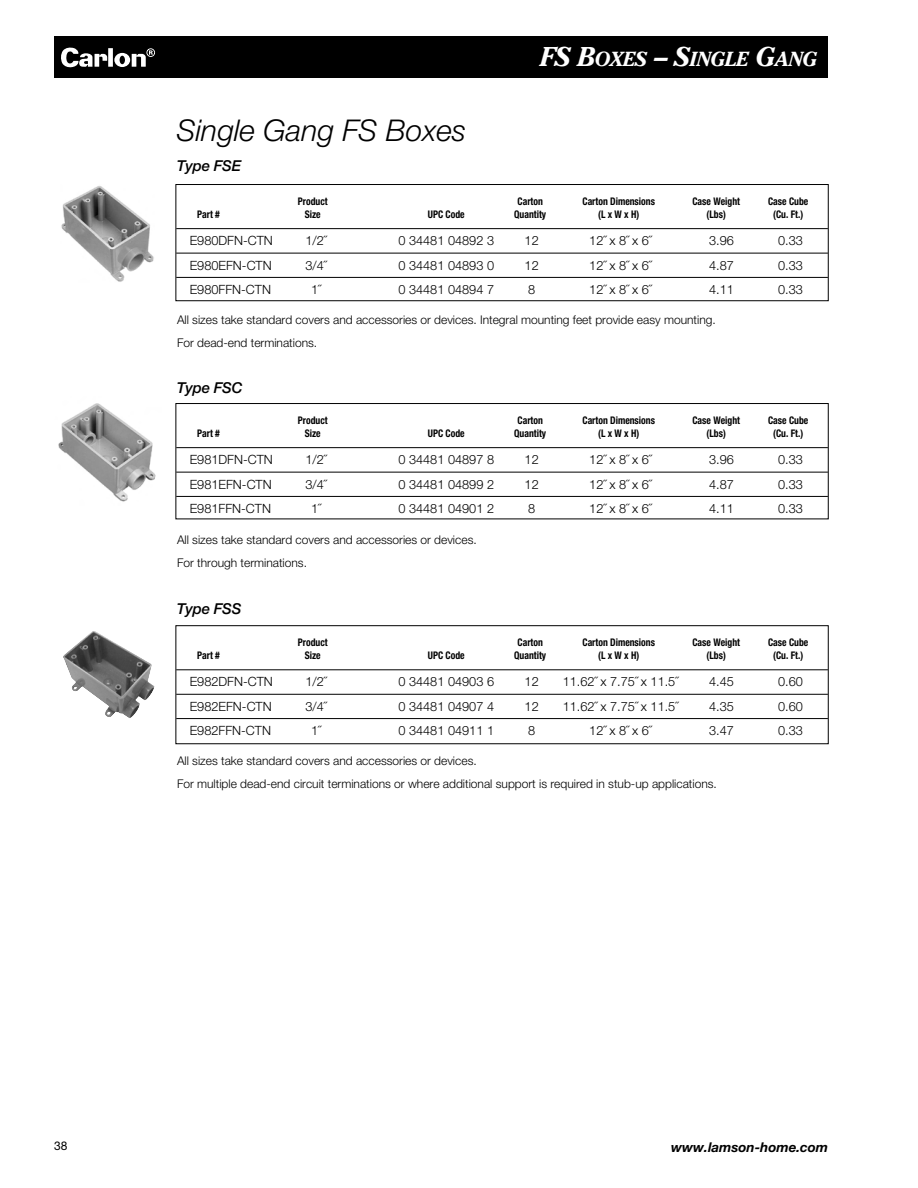
<style>
.page{position:relative;width:918px;height:1188px;background:#fff}
.page>*{position:absolute;margin:0;border:0;box-sizing:border-box;transform-origin:0 0}
.t1{font:italic 300 30px "Helvetica Neue";color:#000}
.t2{font:italic 700 20.25px "Cheltenham";letter-spacing:-.02em;color:#fff}
.t3{font:italic 500 15px "Helvetica Neue";letter-spacing:-.015em;color:#000}
.t4{font:italic 700 13.5px "Helvetica Neue";color:#000}
.t5{font:300 12.75px "Helvetica Neue";color:#000}
.t6{font:300 12px/22.8px "Helvetica Neue";color:#000}
.t7{font:12px "Helvetica Neue";color:#000}
.t8{font:700 condensed 10.5px "Helvetica Neue";color:#000;scale:.92 1}
.s1{font-size:27px}
</style>
<div class="page">
<div style="left:176px;top:184px;width:653px;height:117px;border:1px solid #000"></div>
<hr style="left:176px;top:228px;width:652px;height:1px;background:#000">
<hr style="left:176px;top:253px;width:652px;height:1px;background:#000">
<hr style="left:176px;top:277px;width:652px;height:1px;background:#000">
<div style="left:176px;top:403px;width:653px;height:116px;border:1px solid #000"></div>
<hr style="left:176px;top:447px;width:652px;height:1px;background:#000">
<hr style="left:176px;top:472px;width:652px;height:1px;background:#000">
<hr style="left:176px;top:496px;width:652px;height:1px;background:#000">
<div style="left:176px;top:625px;width:653px;height:119px;border:1px solid #000"></div>
<hr style="left:176px;top:669px;width:652px;height:1px;background:#000">
<hr style="left:176px;top:694px;width:652px;height:1px;background:#000">
<hr style="left:176px;top:718px;width:652px;height:1px;background:#000">
<div style="left:54px;top:36px;width:774px;height:42px;background:#000"></div>
<div style="left:108px;top:48px;width:5px;height:19px;background:#fff"></div>
<svg style="left:61px;top:47px;width:46px;height:21px"></svg>
<svg style="left:114px;top:48px;width:41px;height:19px"></svg>
<img style="left:61px;top:186px;width:93px;height:96px">
<img style="left:58px;top:403px;width:98px;height:99px">
<img style="left:63px;top:631px;width:92px;height:87px">
<h1 class="t1" style="left:177px;top:120px;width:291px">Single Gang FS Boxes</h1>
<p class="t3" style="left:177px;top:161px;width:66px">Type FSE</p>
<h2 class="t2" style="left:540px;top:48px;width:279px"><span class="s1">FS B</span>OXES <span class="s1">– S</span>INGLE <span class="s1">G</span>ANG</h2>
<p class="t8" style="left:298px;top:197px;width:34px">Product</p>
<p class="t8" style="left:518px;top:197px;width:29px">Carton</p>
<p class="t8" style="left:582px;top:197px;width:80px">Carton Dimensions</p>
<p class="t8" style="left:692px;top:197px;width:53px">Case Weight</p>
<p class="t8" style="left:768px;top:197px;width:45px">Case Cube</p>
<p class="t8" style="left:197px;top:210px;width:26px">Part #</p>
<p class="t8" style="left:305px;top:210px;width:19px">Size</p>
<p class="t8" style="left:428px;top:210px;width:42px">UPC Code</p>
<p class="t8" style="left:514px;top:210px;width:36px">Quantity</p>
<p class="t8" style="left:598px;top:210px;width:46px">(LxWxH)</p>
<p class="t8" style="left:707px;top:210px;width:22px">(Lbs)</p>
<p class="t8" style="left:773px;top:210px;width:34px">(Cu. Ft.)</p>
<p class="t5" style="left:190px;top:236px;width:85px">E980DFN-CTN</p>
<p class="t5" style="left:305px;top:236px;width:22px">1/2˝</p>
<p class="t5" style="left:398px;top:236px;width:97px">0 34481 04892 3</p>
<p class="t5" style="left:525px;top:236px;width:16px">12</p>
<p class="t5" style="left:589px;top:236px;width:63px">12˝ x 8˝ x 6˝</p>
<p class="t5" style="left:709px;top:236px;width:26px">3.96</p>
<p class="t5" style="left:778px;top:236px;width:26px">0.33</p>
<p class="t5" style="left:190px;top:260px;width:83px">E980EFN-CTN</p>
<p class="t5" style="left:305px;top:260px;width:22px">3/4˝</p>
<p class="t5" style="left:398px;top:260px;width:97px">0 34481 04893 0</p>
<p class="t5" style="left:525px;top:260px;width:16px">12</p>
<p class="t5" style="left:589px;top:260px;width:63px">12˝ x 8˝ x 6˝</p>
<p class="t5" style="left:709px;top:260px;width:26px">4.87</p>
<p class="t5" style="left:778px;top:260px;width:26px">0.33</p>
<p class="t5" style="left:190px;top:285px;width:83px">E980FFN-CTN</p>
<p class="t5" style="left:311px;top:285px;width:11px">1˝</p>
<p class="t5" style="left:398px;top:285px;width:97px">0 34481 04894 7</p>
<p class="t5" style="left:528px;top:285px;width:9px">8</p>
<p class="t5" style="left:589px;top:285px;width:63px">12˝ x 8˝ x 6˝</p>
<p class="t5" style="left:709px;top:285px;width:26px">4.11</p>
<p class="t5" style="left:778px;top:285px;width:26px">0.33</p>
<p class="t6" style="left:177px;top:310px;width:540px">All sizes take standard covers and accessories or devices. Integral mounting feet provide easy mounting.<br>For dead-end terminations.</p>
<p class="t3" style="left:177px;top:382px;width:67px">Type FSC</p>
<p class="t8" style="left:298px;top:417px;width:34px">Product</p>
<p class="t8" style="left:518px;top:417px;width:29px">Carton</p>
<p class="t8" style="left:582px;top:417px;width:80px">Carton Dimensions</p>
<p class="t8" style="left:692px;top:417px;width:53px">Case Weight</p>
<p class="t8" style="left:768px;top:417px;width:45px">Case Cube</p>
<p class="t8" style="left:197px;top:429px;width:26px">Part #</p>
<p class="t8" style="left:305px;top:429px;width:19px">Size</p>
<p class="t8" style="left:428px;top:429px;width:42px">UPC Code</p>
<p class="t8" style="left:514px;top:429px;width:36px">Quantity</p>
<p class="t8" style="left:598px;top:429px;width:46px">(LxWxH)</p>
<p class="t8" style="left:707px;top:429px;width:22px">(Lbs)</p>
<p class="t8" style="left:773px;top:429px;width:34px">(Cu. Ft.)</p>
<p class="t5" style="left:190px;top:455px;width:85px">E981DFN-CTN</p>
<p class="t5" style="left:305px;top:455px;width:22px">1/2˝</p>
<p class="t5" style="left:398px;top:455px;width:97px">0 34481 04897 8</p>
<p class="t5" style="left:525px;top:455px;width:16px">12</p>
<p class="t5" style="left:589px;top:455px;width:63px">12˝ x 8˝ x 6˝</p>
<p class="t5" style="left:709px;top:455px;width:26px">3.96</p>
<p class="t5" style="left:778px;top:455px;width:26px">0.33</p>
<p class="t5" style="left:190px;top:479px;width:83px">E981EFN-CTN</p>
<p class="t5" style="left:305px;top:479px;width:22px">3/4˝</p>
<p class="t5" style="left:398px;top:479px;width:97px">0 34481 04899 2</p>
<p class="t5" style="left:525px;top:479px;width:16px">12</p>
<p class="t5" style="left:589px;top:479px;width:63px">12˝ x 8˝ x 6˝</p>
<p class="t5" style="left:709px;top:479px;width:26px">4.87</p>
<p class="t5" style="left:778px;top:479px;width:26px">0.33</p>
<p class="t5" style="left:190px;top:504px;width:83px">E981FFN-CTN</p>
<p class="t5" style="left:311px;top:504px;width:11px">1˝</p>
<p class="t5" style="left:398px;top:504px;width:97px">0 34481 04901 2</p>
<p class="t5" style="left:528px;top:504px;width:9px">8</p>
<p class="t5" style="left:589px;top:504px;width:63px">12˝ x 8˝ x 6˝</p>
<p class="t5" style="left:709px;top:504px;width:26px">4.11</p>
<p class="t5" style="left:778px;top:504px;width:26px">0.33</p>
<p class="t6" style="left:177px;top:529px;width:301px">All sizes take standard covers and accessories or devices.<br>For through terminations.</p>
<p class="t3" style="left:177px;top:603px;width:66px">Type FSS</p>
<p class="t8" style="left:298px;top:639px;width:34px">Product</p>
<p class="t8" style="left:518px;top:639px;width:29px">Carton</p>
<p class="t8" style="left:582px;top:639px;width:80px">Carton Dimensions</p>
<p class="t8" style="left:692px;top:639px;width:53px">Case Weight</p>
<p class="t8" style="left:768px;top:639px;width:45px">Case Cube</p>
<p class="t8" style="left:197px;top:651px;width:26px">Part #</p>
<p class="t8" style="left:305px;top:651px;width:19px">Size</p>
<p class="t8" style="left:428px;top:651px;width:42px">UPC Code</p>
<p class="t8" style="left:514px;top:651px;width:36px">Quantity</p>
<p class="t8" style="left:598px;top:651px;width:46px">(LxWxH)</p>
<p class="t8" style="left:707px;top:651px;width:22px">(Lbs)</p>
<p class="t8" style="left:773px;top:651px;width:34px">(Cu. Ft.)</p>
<p class="t5" style="left:190px;top:677px;width:85px">E982DFN-CTN</p>
<p class="t5" style="left:305px;top:677px;width:22px">1/2˝</p>
<p class="t5" style="left:398px;top:677px;width:97px">0 34481 04903 6</p>
<p class="t5" style="left:525px;top:677px;width:16px">12</p>
<p class="t5" style="left:563px;top:677px;width:117px">11.62˝ x 7.75˝ x 11.5˝</p>
<p class="t5" style="left:709px;top:677px;width:26px">4.45</p>
<p class="t5" style="left:778px;top:677px;width:26px">0.60</p>
<p class="t5" style="left:190px;top:702px;width:83px">E982EFN-CTN</p>
<p class="t5" style="left:305px;top:702px;width:22px">3/4˝</p>
<p class="t5" style="left:398px;top:702px;width:97px">0 34481 04907 4</p>
<p class="t5" style="left:525px;top:702px;width:16px">12</p>
<p class="t5" style="left:563px;top:702px;width:117px">11.62˝ x 7.75˝ x 11.5˝</p>
<p class="t5" style="left:709px;top:702px;width:26px">4.35</p>
<p class="t5" style="left:778px;top:702px;width:26px">0.60</p>
<p class="t5" style="left:190px;top:726px;width:83px">E982FFN-CTN</p>
<p class="t5" style="left:311px;top:726px;width:11px">1˝</p>
<p class="t5" style="left:398px;top:726px;width:97px">0 34481 04911 1</p>
<p class="t5" style="left:528px;top:726px;width:9px">8</p>
<p class="t5" style="left:589px;top:726px;width:63px">12˝ x 8˝ x 6˝</p>
<p class="t5" style="left:709px;top:726px;width:26px">3.47</p>
<p class="t5" style="left:778px;top:726px;width:26px">0.33</p>
<p class="t6" style="left:177px;top:750px;width:541px">All sizes take standard covers and accessories or devices.<br>For multiple dead-end circuit terminations or where additional support is required in stub-up applications.</p>
<p class="t7" style="left:54px;top:1142px;width:15px">38</p>
<p class="t4" style="left:671px;top:1142px;width:158px">www.lamson-home.com</p>
</div>
